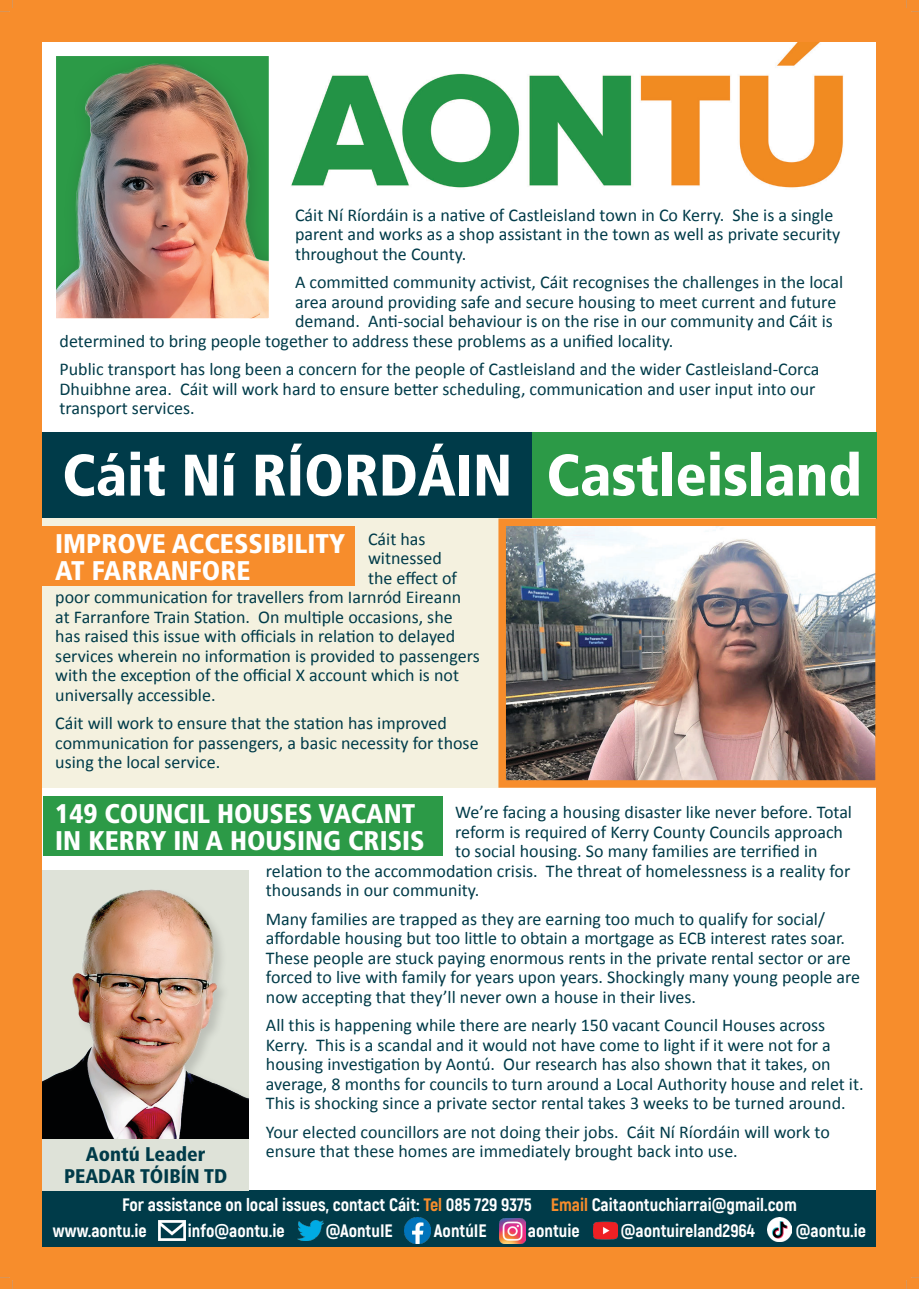
<style>
.page{position:relative;width:919px;height:1289px;background:#fff}
.page>*{position:absolute;margin:0;border:0;box-sizing:border-box;transform-origin:0 0}
.t1{font:900 condensed 58.5px "Frutiger";color:#fff}
.t2{font:900 condensed 27px/27px "Frutiger";color:#fff}
.t3{font:900 condensed 19.8px/21.5px "Frutiger";color:#003b49;text-align:center}
.t4{font:18px/19.5px "Calibri";color:#003b49}
.t5{font:800 18px/25.5px "Akrobat";color:#fff}
.s1{color:#f78d2c}
</style>
<div class="page">
<div style="left:0;top:0;width:918px;height:1288px;background:#f78d2c"></div>
<div style="left:43px;top:787px;width:833px;height:403px;background:#fff"></div>
<div style="left:43px;top:194px;width:833px;height:238px;background:#fff"></div>
<div style="left:43px;top:432px;width:488px;height:86px;background:#003b49"></div>
<div style="left:531px;top:432px;width:345px;height:86px;background:#2c9a47"></div>
<div style="left:43px;top:1190px;width:833px;height:56px;background:#003b49"></div>
<img style="left:158px;top:1220px;width:27px;height:20px">
<img style="left:767px;top:1217px;width:24px;height:24px">
<img style="left:593px;top:1221px;width:24px;height:19px">
<img style="left:298px;top:1220px;width:25px;height:20px">
<img style="left:404px;top:1217px;width:26px;height:26px">
<img style="left:499px;top:1218px;width:26px;height:25px">
<div style="left:43px;top:870px;width:206px;height:269px;background:#dee2d8"></div>
<img style="left:43px;top:889px;width:206px;height:250px">
<div style="left:43px;top:1139px;width:206px;height:51px;background:#dee2d8"></div>
<img style="left:58px;top:58px;width:209px;height:259px">
<div style="left:43px;top:43px;width:239px;height:289px;border:14px solid #fff"></div>
<img style="left:279px;top:43px;width:575px;height:151px">
<div style="left:43px;top:796px;width:399px;height:60px;background:#2c9a47"></div>
<div style="left:43px;top:518px;width:833px;height:269px;background:#f4f1df"></div>
<div style="left:43px;top:526px;width:312px;height:60px;background:#f78d2c"></div>
<img style="left:507px;top:527px;width:366px;height:251px">
<div style="left:498px;top:518px;width:384px;height:269px;border:8px solid #f78d2c"></div>
<p class="t4" style="left:295px;top:205px;width:547px">Cáit Ní Ríordáin is a native of Castleisland town in Co Kerry. She is a single parent and works as a shop assistant in the town as well as private security throughout the County.</p>
<p class="t4" style="left:295px;top:272px;width:549px">A committed community activist, Cáit recognises the challenges in the local</p>
<p class="t4" style="left:295px;top:292px;width:542px">area around providing safe and secure housing to meet current and future</p>
<p class="t4" style="left:295px;top:311px;width:539px">demand. Anti-social behaviour is on the rise in our community and Cáit is</p>
<p class="t4" style="left:60px;top:331px;width:615px">determined to bring people together to address these problems as a unified locality.</p>
<p class="t4" style="left:60px;top:359px;width:761px">Public transport has long been a concern for the people of Castleisland and the wider Castleisland-Corca<br>Dhuibhne area. Cáit will work hard to ensure better scheduling, communication and user input into our transport services.</p>
<h1 class="t1" style="left:62px;top:440px;width:801px">Cáit Ní RÍORDÁIN Castleisland</h1>
<p class="t4" style="left:368px;top:529px;width:59px">Cáit has</p>
<p class="t4" style="left:368px;top:548px;width:75px">witnessed</p>
<p class="t4" style="left:368px;top:568px;width:91px">the effect of</p>
<p class="t4" style="left:55px;top:587px;width:407px">poor communication for travellers from Iarnród Eireann</p>
<p class="t4" style="left:55px;top:607px;width:399px">at Farranfore Train Station. On multiple occasions, she</p>
<p class="t4" style="left:55px;top:626px;width:401px">has raised this issue with officials in relation to delayed</p>
<p class="t4" style="left:55px;top:646px;width:426px">services wherein no information is provided to passengers</p>
<p class="t4" style="left:55px;top:665px;width:405px">with the exception of the official X account which is not</p>
<p class="t4" style="left:55px;top:685px;width:162px">universally accessible.</p>
<p class="t4" style="left:55px;top:713px;width:425px">Cáit will work to ensure that the station has improved communication for passengers, a basic necessity for those using the local service.</p>
<h2 class="t2" style="left:55px;top:530px;width:291px">IMPROVE ACCESSIBILITY<br>AT FARRANFORE</h2>
<h2 class="t2" style="left:55px;top:800px;width:371px">149 COUNCIL HOUSES VACANT<br>IN KERRY IN A HOUSING CRISIS</h2>
<p class="t4" style="left:455px;top:802px;width:398px">We’re facing a housing disaster like never before. Total</p>
<p class="t4" style="left:455px;top:822px;width:389px">reform is required of Kerry County Councils approach</p>
<p class="t4" style="left:455px;top:841px;width:364px">to social housing. So many families are terrified in</p>
<p class="t4" style="left:266px;top:861px;width:586px">relation to the accommodation crisis. The threat of homelessness is a reality for</p>
<p class="t4" style="left:266px;top:880px;width:215px">thousands in our community.</p>
<p class="t4" style="left:266px;top:909px;width:595px">Many families are trapped as they are earning too much to qualify for social/ affordable housing but too little to obtain a mortgage as ECB interest rates soar.<br>These people are stuck paying enormous rents in the private rental sector or are forced to live with family for years upon years. Shockingly many young people are now accepting that they’ll never own a house in their lives.</p>
<p class="t4" style="left:266px;top:1015px;width:599px">All this is happening while there are nearly 150 vacant Council Houses across Kerry. This is a scandal and it would not have come to light if it were not for a housing investigation by Aontú. Our research has also shown that it takes, on average, 8 months for councils to turn around a Local Authority house and relet it.<br>This is shocking since a private sector rental takes 3 weeks to be turned around.</p>
<p class="t4" style="left:266px;top:1122px;width:565px">Your elected councillors are not doing their jobs. Cáit Ní Ríordáin will work to ensure that these homes are immediately brought back into use.</p>
<p class="t3" style="left:64px;top:1143px;width:165px">Aontú Leader<br>PEADAR TÓIBÍN TD</p>
<p class="t5" style="left:53px;top:1192px;width:745px;text-indent:69px">For assistance on local issues, contact Cáit: <span class="s1">Tel</span> 085 729 9375 <span class="s1">Email</span> Caitaontuchiarrai@gmail.com www.aontu.ie</p>
<p class="t5" style="left:188px;top:1217px;width:98px">info@aontu.ie</p>
<p class="t5" style="left:325px;top:1217px;width:69px">@AontuIE</p>
<p class="t5" style="left:434px;top:1217px;width:54px">AontúIE</p>
<p class="t5" style="left:528px;top:1217px;width:53px">aontuie</p>
<p class="t5" style="left:620px;top:1217px;width:136px">@aontuireland2964</p>
<p class="t5" style="left:795px;top:1217px;width:72px">@aontu.ie</p>
</div>
